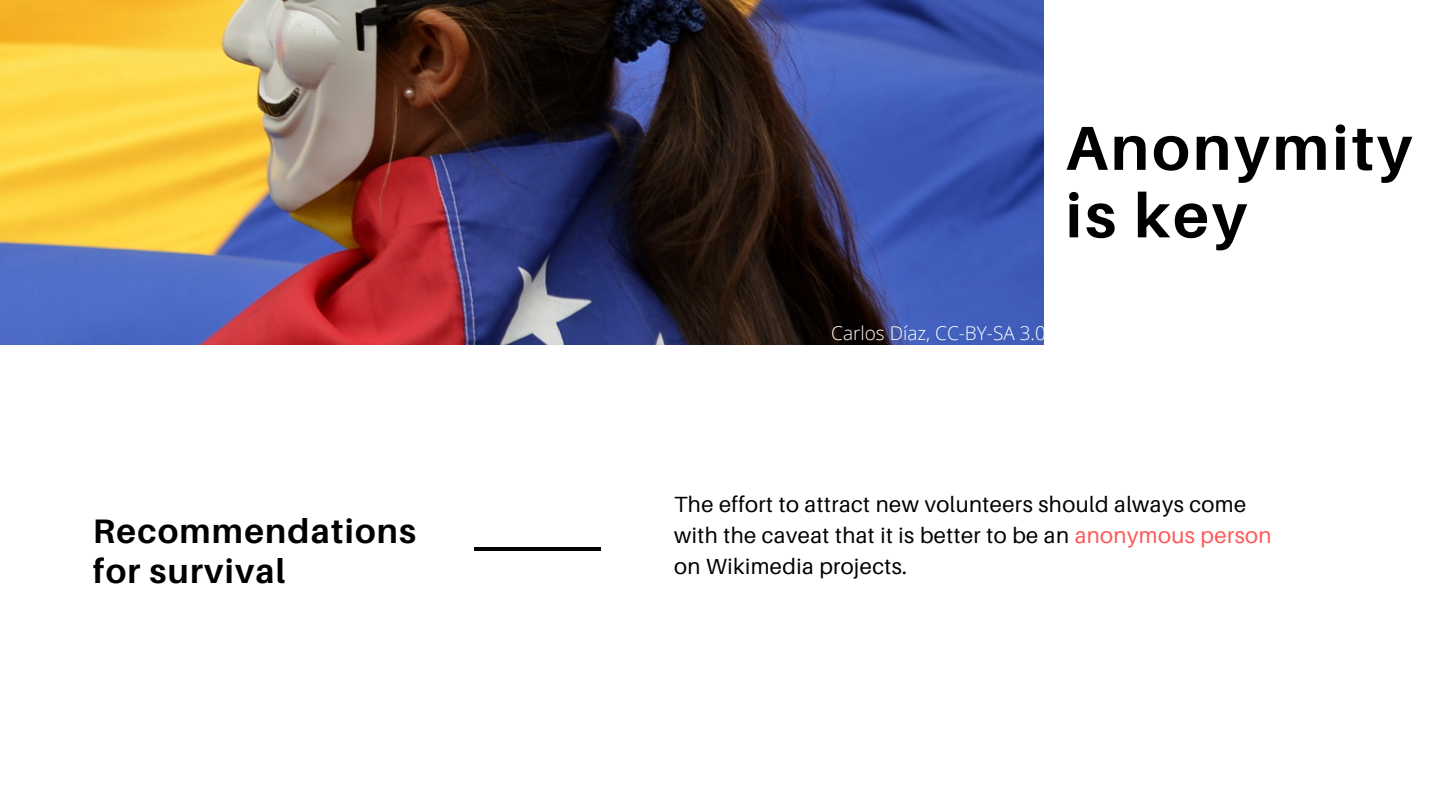
<style>
.page{position:relative;width:1440px;height:810px;background:#fff}
.page>*{position:absolute;margin:0;border:0;box-sizing:border-box;transform-origin:0 0}
.t1{font:700 62.2px/67.5px "Aileron";letter-spacing:.045em;color:#000}
.t2{font:700 34px/40.5px "Aileron";letter-spacing:.035em;color:#000}
.t3{font:22px/30.8px "Aileron";letter-spacing:.02em;color:#000}
.t4{font:300 19px "Open Sans";color:#fff}
.s1{color:#ff5757}
</style>
<div class="page">
<img style="left:0;top:0;width:1044px;height:344px">
<hr style="left:475px;top:547px;width:126px;height:4px;background:#000">
<h2 class="t2" style="left:93px;top:510px;width:325px">Recommendations for survival</h2>
<h1 class="t1" style="left:1066px;top:113px;width:348px">Anonymity is key</h1>
<p class="t4" style="left:831px;top:320px;width:216px">Carlos Díaz, CC-BY-SA 3.0</p>
<p class="t3" style="left:674px;top:488px;width:599px">The effort to attract new volunteers should always come with the caveat that it is better to be an <span class="s1">anonymous person </span>on Wikimedia projects.</p>
</div>
